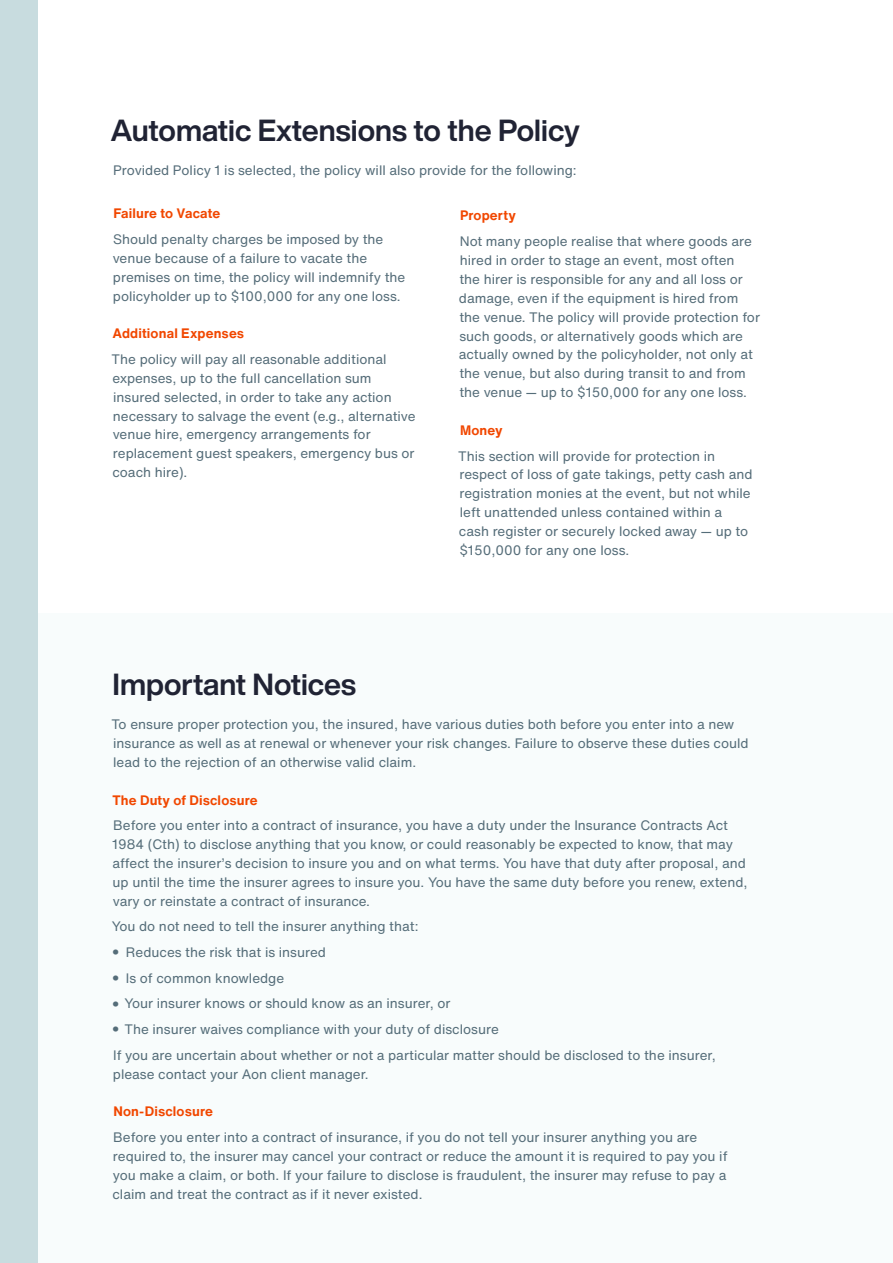
<style>
.page{position:relative;width:893px;height:1263px;background:#fff}
.page>*{position:absolute;margin:0;border:0;box-sizing:border-box;transform-origin:0 0}
.t1{font:700 30px "Helvetica Now Display";color:#202334}
.t2{font:13.5px/18.9px "Helvetica Now Text";color:#556d79}
.t3{font:700 13.5px "Helvetica Now Text";letter-spacing:.01em;color:#f14700}
</style>
<div class="page">
<div style="left:36px;top:613px;width:857px;height:650px;background:#f8fcfc"></div>
<div style="left:0;top:0;width:37px;height:1263px;background:#c8dcdf"></div>
<h1 class="t1" style="left:111px;top:110px;width:470px">Automatic Extensions to the Policy</h1>
<p class="t2" style="left:113px;top:161px;width:465px">Provided Policy 1 is selected, the policy will also provide for the following:</p>
<p class="t3" style="left:113px;top:204px;width:109px">Failure to Vacate</p>
<p class="t2" style="left:113px;top:230px;width:294px">Should penalty charges be imposed by the venue because of a failure to vacate the premises on time, the policy will indemnify the policyholder up to $100,000 for any one loss.</p>
<p class="t3" style="left:112px;top:324px;width:133px">Additional Expenses</p>
<p class="t2" style="left:112px;top:350px;width:305px">The policy will pay all reasonable additional expenses, up to the full cancellation sum insured selected, in order to take any action necessary to salvage the event (e.g., alternative venue hire, emergency arrangements for replacement guest speakers, emergency bus or coach hire).</p>
<p class="t3" style="left:460px;top:206px;width:57px">Property</p>
<p class="t2" style="left:459px;top:232px;width:303px">Not many people realise that where goods are hired in order to stage an event, most often<br>the hirer is responsible for any and all loss or damage, even if the equipment is hired from the venue. The policy will provide protection for such goods, or alternatively goods which are actually owned by the policyholder, not only at the venue, but also during transit to and from the venue — up to $150,000 for any one loss.</p>
<p class="t3" style="left:460px;top:421px;width:44px">Money</p>
<p class="t2" style="left:458px;top:446px;width:296px">This section will provide for protection in respect of loss of gate takings, petty cash and registration monies at the event, but not while left unattended unless contained within a cash register or securely locked away — up to $150,000 for any one loss.</p>
<h1 class="t1" style="left:113px;top:664px;width:245px">Important Notices</h1>
<p class="t2" style="left:112px;top:715px;width:638px">To ensure proper protection you, the insured, have various duties both before you enter into a new insurance as well as at renewal or whenever your risk changes. Failure to observe these duties could lead to the rejection of an otherwise valid claim.</p>
<p class="t3" style="left:112px;top:791px;width:147px">The Duty of Disclosure</p>
<p class="t2" style="left:112px;top:816px;width:637px">Before you enter into a contract of insurance, you have a duty under the Insurance Contracts Act 1984 (Cth) to disclose anything that you know, or could reasonably be expected to know, that may affect the insurer’s decision to insure you and on what terms. You have that duty after proposal, and up until the time the insurer agrees to insure you. You have the same duty before you renew, extend, vary or reinstate a contract of insurance.</p>
<p class="t2" style="left:112px;top:917px;width:308px">You do not need to tell the insurer anything that:</p>
<p class="t2" style="left:113px;top:943px;width:215px"><sup>●</sup> Reduces the risk that is insured</p>
<p class="t2" style="left:113px;top:968px;width:173px"><sup>●</sup> Is of common knowledge</p>
<p class="t2" style="left:113px;top:994px;width:339px"><sup>●</sup> Your insurer knows or should know as an insurer, or</p>
<p class="t2" style="left:113px;top:1016px;width:604px;line-height:25.7px"><sup>●</sup> The insurer waives compliance with your duty of disclosure<br>If you are uncertain about whether or not a particular matter should be disclosed to the insurer,</p>
<p class="t2" style="left:113px;top:1064px;width:257px">please contact your Aon client manager.</p>
<p class="t3" style="left:113px;top:1102px;width:101px">Non-Disclosure</p>
<p class="t2" style="left:112px;top:1128px;width:617px">Before you enter into a contract of insurance, if you do not tell your insurer anything you are required to, the insurer may cancel your contract or reduce the amount it is required to pay you if you make a claim, or both. If your failure to disclose is fraudulent, the insurer may refuse to pay a claim and treat the contract as if it never existed.</p>
</div>
